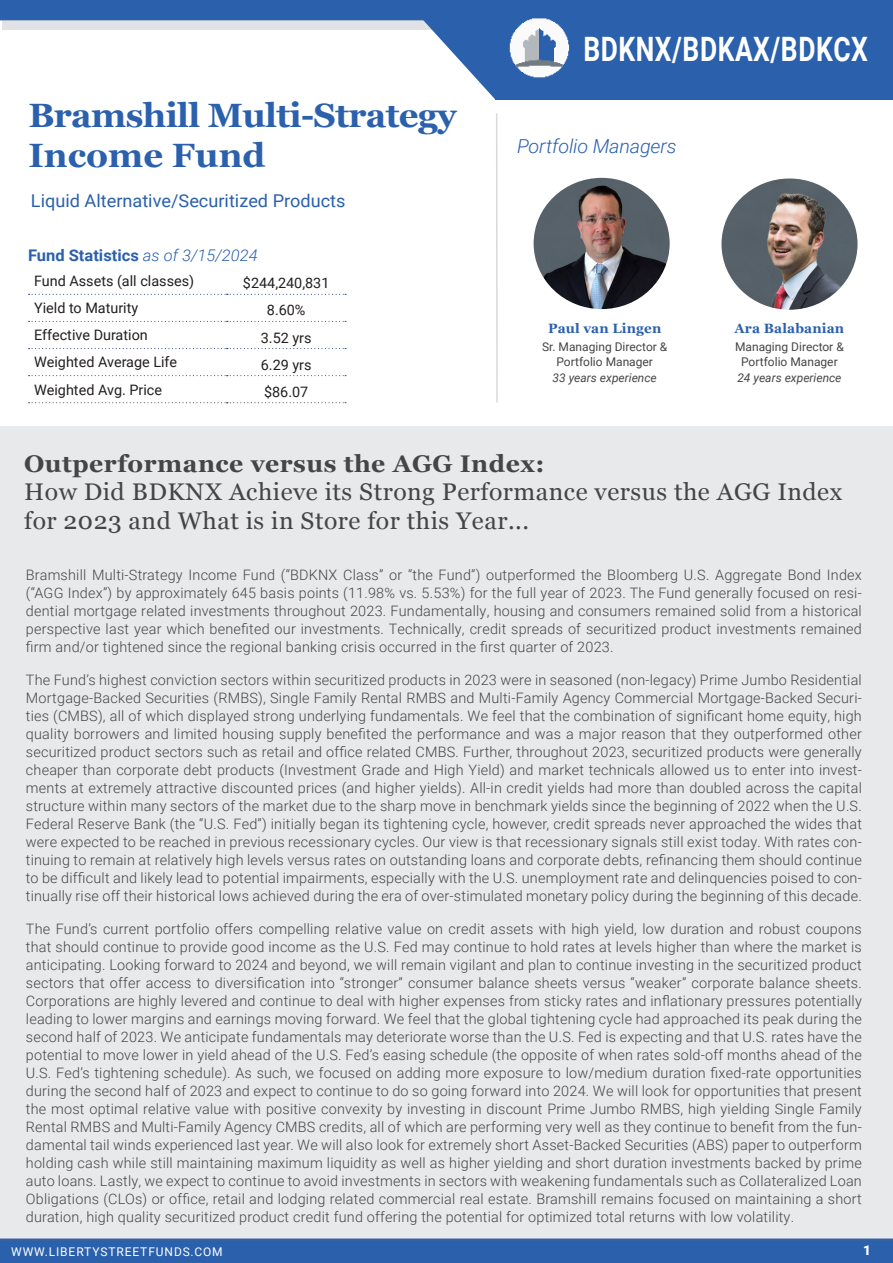
<style>
.page{position:relative;width:893px;height:1263px;background:#fff}
.page>*{position:absolute;margin:0;border:0;box-sizing:border-box;transform-origin:0 0}
.t1{font:700 33.75px "Georgia";letter-spacing:-.02em;color:#2b60ad}
.t2{font:700 33.75px "Georgia";color:#2b60ad}
.t3{font:700 33.6px "Roboto";letter-spacing:.02em;color:#fff;scale:.79 1}
.t4{font:24px/28.5px "Georgia";letter-spacing:.02em;color:#454545}
.t5{font:700 24px "Georgia";letter-spacing:.02em;color:#454545}
.t6{font:italic 300 19.2px "Roboto";letter-spacing:-.01em;color:#2b60ad}
.t7{font:17.7px "Roboto";color:#2b60ad}
.t8{font:700 16.05px "Roboto";color:#2b60ad}
.t9{font:300 14.4px/18px "Roboto";letter-spacing:.015em;color:#454545;text-align:justify}
.t10{font:14.4px "Roboto";color:#231f20}
.t11{font:700 13.5px "Georgia";letter-spacing:.01em;color:#2b60ad}
.t12{font:900 13.5px "Roboto";color:#fff}
.t13{font:12px "Roboto";color:#454545}
.t14{font:italic 12px "Roboto";color:#454545}
.t15{font:12px "Roboto";letter-spacing:.075em;color:#fff}
.s1{font-weight:300;font-style:italic}
</style>
<div class="page">
<div style="left:0;top:1241px;width:893px;height:22px;background:#2b60ad"></div>
<div style="left:0;top:426px;width:893px;height:815px;background:#e8e9eb"></div>
<hr style="left:496px;top:113px;width:2px;height:289px;background:#d9d9d9">
<svg style="left:0;top:0;width:893px;height:100px"></svg>
<img style="left:503px;top:0;width:72px;height:100px">
<img style="left:534px;top:178px;width:136px;height:131px">
<img style="left:721px;top:178px;width:136px;height:132px">
<svg style="left:29px;top:294px;width:317px;height:1px"></svg>
<svg style="left:29px;top:348px;width:317px;height:1px"></svg>
<svg style="left:29px;top:321px;width:317px;height:1px"></svg>
<svg style="left:29px;top:375px;width:317px;height:1px"></svg>
<svg style="left:29px;top:402px;width:317px;height:1px"></svg>
<p class="t3" style="left:583px;top:26px;width:362px">BDKNX/BDKAX/BDKCX</p>
<p class="t1" style="left:28px;top:90px;width:430px">Bramshill Multi-Strategy</p>
<p class="t2" style="left:28px;top:130px;width:239px">Income Fund</p>
<p class="t6" style="left:517px;top:133px;width:161px">Portfolio Managers</p>
<p class="t7" style="left:31px;top:188px;width:316px">Liquid Alternative/Securitized Products</p>
<p class="t8" style="left:28px;top:244px;width:231px">Fund Statistics <span class="s1">as of 3/15/2024</span></p>
<p class="t10" style="left:34px;top:271px;width:162px">Fund Assets (all classes)</p>
<p class="t10" style="left:243px;top:273px;width:88px">$244,240,831</p>
<p class="t10" style="left:34px;top:298px;width:106px">Yield to Maturity</p>
<p class="t10" style="left:267px;top:300px;width:40px">8.60%</p>
<p class="t10" style="left:34px;top:325px;width:115px">Effective Duration</p>
<p class="t10" style="left:261px;top:327px;width:52px">3.52 yrs</p>
<p class="t10" style="left:34px;top:352px;width:145px">Weighted Average Life</p>
<p class="t10" style="left:261px;top:354px;width:52px">6.29 yrs</p>
<p class="t10" style="left:34px;top:379px;width:129px">Weighted Avg. Price</p>
<p class="t10" style="left:264px;top:381px;width:46px">$86.07</p>
<p class="t11" style="left:548px;top:318px;width:115px">Paul van Lingen</p>
<p class="t13" style="left:542px;top:338px;width:127px">Sr. Managing Director &amp;</p>
<p class="t13" style="left:556px;top:353px;width:98px">Portfolio Manager</p>
<p class="t14" style="left:553px;top:370px;width:106px">33 years experience</p>
<p class="t11" style="left:735px;top:318px;width:111px">Ara Balabanian</p>
<p class="t13" style="left:735px;top:338px;width:110px">Managing Director &amp;</p>
<p class="t13" style="left:741px;top:353px;width:98px">Portfolio Manager</p>
<p class="t14" style="left:737px;top:370px;width:106px">24 years experience</p>
<p class="t5" style="left:24px;top:445px;width:522px">Outperformance versus the AGG Index:</p>
<p class="t4" style="left:24px;top:477px;width:820px">How Did BDKNX Achieve its Strong Performance versus the AGG Index for 2023 and What is in Store for this Year...</p>
<p class="t9" style="left:26px;top:565px;width:837px">Bramshill Multi-Strategy Income Fund (“BDKNX Class” or “the Fund”) outperformed the Bloomberg U.S. Aggregate Bond Index (“AGG Index”) by approximately 645 basis points (11.98% vs. 5.53%) for the full year of 2023. The Fund generally focused on resi&shy;dential mortgage related investments throughout 2023. Fundamentally, housing and consumers remained solid from a historical perspective last year which benefited our investments. Technically, credit spreads of securitized product investments remained firm and/or tightened since the regional banking crisis occurred in the first quarter of 2023.</p>
<p class="t9" style="left:26px;top:670px;width:837px">The Fund’s highest conviction sectors within securitized products in 2023 were in seasoned (non-legacy) Prime Jumbo Residential Mortgage-Backed Securities (RMBS), Single Family Rental RMBS and Multi-Family Agency Commercial Mortgage-Backed Securi&shy;ties (CMBS), all of which displayed strong underlying fundamentals. We feel that the combination of significant home equity, high quality borrowers and limited housing supply benefited the performance and was a major reason that they outperformed other securitized product sectors such as retail and office related CMBS. Further, throughout 2023, securitized products were generally cheaper than corporate debt products (Investment Grade and High Yield) and market technicals allowed us to enter into invest&shy;ments at extremely attractive discounted prices (and higher yields). All-in credit yields had more than doubled across the capital structure within many sectors of the market due to the sharp move in benchmark yields since the beginning of 2022 when the U.S.<br>Federal Reserve Bank (the “U.S. Fed”) initially began its tightening cycle, however, credit spreads never approached the wides that were expected to be reached in previous recessionary cycles. Our view is that recessionary signals still exist today. With rates con&shy;tinuing to remain at relatively high levels versus rates on outstanding loans and corporate debts, refinancing them should continue to be difficult and likely lead to potential impairments, especially with the U.S. unemployment rate and delinquencies poised to con&shy;tinually rise off their historical lows achieved during the era of over-stimulated monetary policy during the beginning of this decade.</p>
<p class="t9" style="left:26px;top:919px;width:837px">The Fund’s current portfolio offers compelling relative value on credit assets with high yield, low duration and robust coupons that should continue to provide good income as the U.S. Fed may continue to hold rates at levels higher than where the market is anticipating. Looking forward to 2024 and beyond, we will remain vigilant and plan to continue investing in the securitized product sectors that offer access to diversification into “stronger” consumer balance sheets versus “weaker” corporate balance sheets.<br>Corporations are highly levered and continue to deal with higher expenses from sticky rates and inflationary pressures potentially leading to lower margins and earnings moving forward. We feel that the global tightening cycle had approached its peak during the second half of 2023. We anticipate fundamentals may deteriorate worse than the U.S. Fed is expecting and that U.S. rates have the potential to move lower in yield ahead of the U.S. Fed’s easing schedule (the opposite of when rates sold-off months ahead of the U.S. Fed’s tightening schedule). As such, we focused on adding more exposure to low/medium duration fixed-rate opportunities during the second half of 2023 and expect to continue to do so going forward into 2024. We will look for opportunities that present the most optimal relative value with positive convexity by investing in discount Prime Jumbo RMBS, high yielding Single Family Rental RMBS and Multi-Family Agency CMBS credits, all of which are performing very well as they continue to benefit from the fun&shy;damental tail winds experienced last year. We will also look for extremely short Asset-Backed Securities (ABS) paper to outperform holding cash while still maintaining maximum liquidity as well as higher yielding and short duration investments backed by prime auto loans. Lastly, we expect to continue to avoid investments in sectors with weakening fundamentals such as Collateralized Loan Obligations (CLOs) or office, retail and lodging related commercial real estate. Bramshill remains focused on maintaining a short duration, high quality securitized product credit fund offering the potential for optimized total returns with low volatility.</p>
<p class="t15" style="left:11px;top:1244px;width:213px">WWW.LIBERTYSTREETFUNDS.COM</p>
<p class="t12" style="left:863px;top:1240px;width:9px">1</p>
</div>
